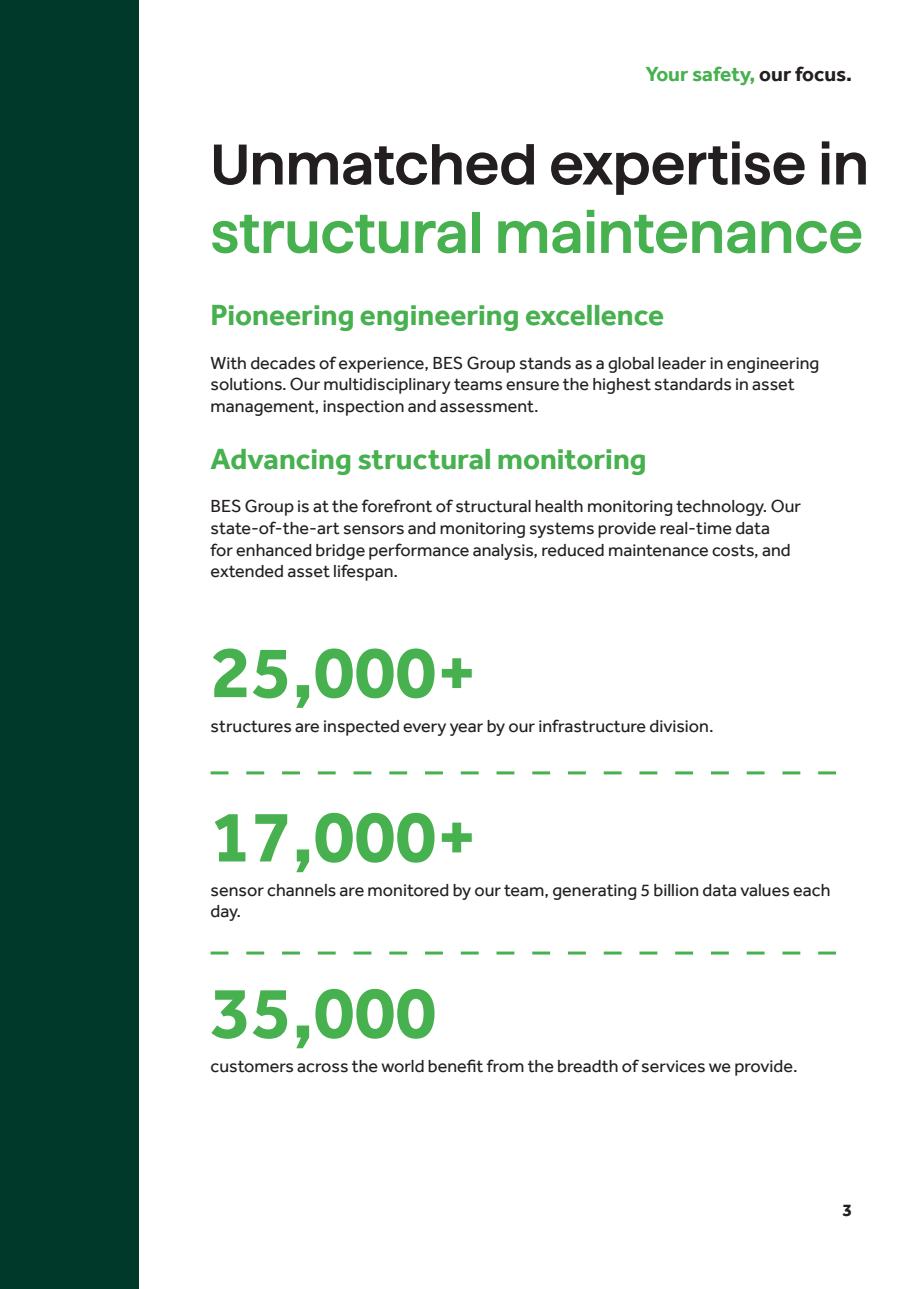
<style>
.page{position:relative;width:919px;height:1289px;background:#fff}
.page>*{position:absolute;margin:0;border:0;box-sizing:border-box;transform-origin:0 0}
.t1{font:700 75px "Effra";color:#47b04f}
.t2{font:600 57px/68.4px "Haffer SQXH";color:#47b04f}
.t3{font:700 30px "Effra";color:#47b04f}
.t4{font:700 21px "Effra";color:#47b04f}
.t5{font:18px/21.6px "Effra";color:#231f20}
.t6{font:700 18px "Effra";color:#231f20}
.s1{color:#231f20}
</style>
<div class="page">
<div style="left:0;top:0;width:138px;height:1288px;background:#00392a"></div>
<svg style="left:210px;top:771px;width:626px;height:3px"></svg>
<svg style="left:210px;top:951px;width:626px;height:3px"></svg>
<p class="t4" style="left:645px;top:61px;width:208px">Your safety, <span class="s1">our focus.</span></p>
<p class="t2" style="left:210px;top:125px;width:659px"><span class="s1">Unmatched expertise in </span>structural maintenance</p>
<p class="t3" style="left:210px;top:297px;width:455px">Pioneering engineering excellence</p>
<p class="t5" style="left:210px;top:351px;width:610px">With decades of experience, BES Group stands as a global leader in engineering solutions. Our multidisciplinary teams ensure the highest standards in asset management, inspection and assessment.</p>
<p class="t3" style="left:210px;top:441px;width:437px">Advancing structural monitoring</p>
<p class="t5" style="left:210px;top:495px;width:592px">BES Group is at the forefront of structural health monitoring technology. Our state-of-the-art sensors and monitoring systems provide real-time data<br>for enhanced bridge performance analysis, reduced maintenance costs, and extended asset lifespan.</p>
<p class="t1" style="left:210px;top:627px;width:268px">25,000+</p>
<p class="t5" style="left:210px;top:714px;width:504px">structures are inspected every year by our infrastructure division.</p>
<p class="t1" style="left:210px;top:791px;width:268px">17,000+</p>
<p class="t5" style="left:210px;top:878px;width:621px">sensor channels are monitored by our team, generating 5 billion data values each day.</p>
<p class="t1" style="left:210px;top:967px;width:227px">35,000</p>
<p class="t5" style="left:210px;top:1054px;width:588px">customers across the world benefit from the breadth of services we provide.</p>
<p class="t6" style="left:842px;top:1199px;width:11px">3</p>
</div>
